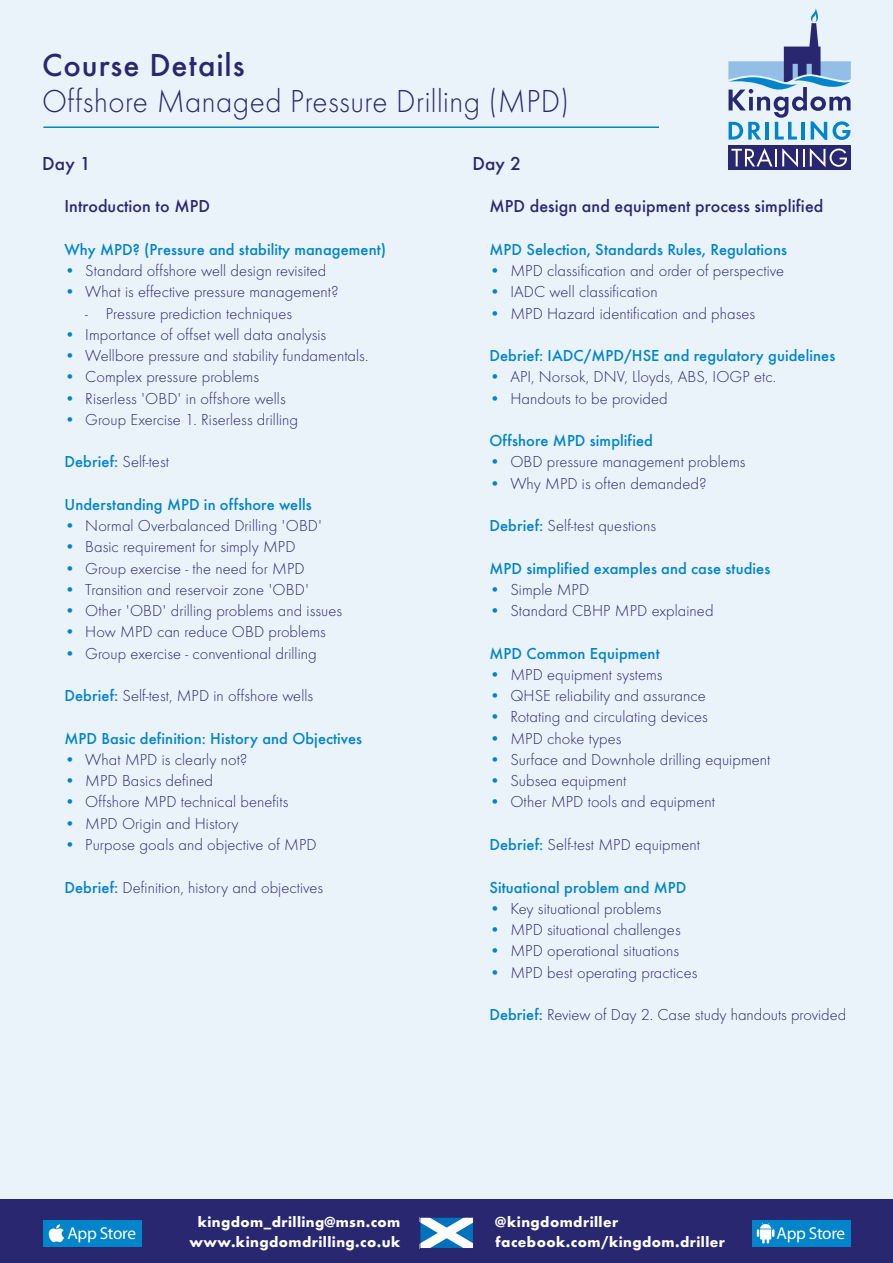
<style>
.page{position:relative;width:893px;height:1263px;background:#eaf2fa}
.page>*{position:absolute;margin:0;border:0;box-sizing:border-box;transform-origin:0 0}
.t1{font:300 33px "Futura T";letter-spacing:.015em;color:#2a2771;scale:.95 1}
.t2{font:500 33px "Futura T";letter-spacing:.025em;color:#2a2771}
.t3{font:500 19.5px "Futura T";letter-spacing:.01em;color:#2a2771}
.t4{font:500 18px "Futura T";letter-spacing:.005em;color:#2a2771}
.t5{font:17.25px "Myriad";letter-spacing:-.025em;color:#fff}
.t6{font:300 16.5px "Futura T";letter-spacing:.005em;color:#2a2771}
.t7{font:500 16.5px "Futura T";letter-spacing:.005em;color:#0084ca}
.t8{font:700 15px/19.5px "Futura T";letter-spacing:.03em;color:#fff}
.s1{color:#0084ca}
.s2{font-weight:500;color:#0084ca}
</style>
<div class="page">
<div style="left:0;top:1199px;width:893px;height:64px;background:#2a2771"></div>
<svg style="left:422px;top:1219px;width:50px;height:28px"></svg>
<div style="left:420px;top:1217px;width:54px;height:32px;border:1px solid #2a2771"></div>
<div style="left:752px;top:1220px;width:99px;height:26px;background:#0084ca"></div>
<svg style="left:757px;top:1223px;width:17px;height:20px"></svg>
<div style="left:43px;top:1220px;width:99px;height:27px;background:#0084ca"></div>
<svg style="left:49px;top:1224px;width:15px;height:18px"></svg>
<div style="left:728px;top:145px;width:123px;height:25px;background:#2a2771"></div>
<svg style="left:731px;top:148px;width:116px;height:19px"></svg>
<svg style="left:728px;top:8px;width:123px;height:132px"></svg>
<hr style="left:43px;top:126px;width:616px;height:2px;background:#0084ca">
<h1 class="t2" style="left:42px;top:45px;width:204px">Course Details</h1>
<h1 class="t1" style="left:42px;top:81px;width:556px">Offshore Managed Pressure Drilling (MPD)</h1>
<p class="t3" style="left:42px;top:152px;width:50px">Day 1</p>
<p class="t3" style="left:472px;top:152px;width:50px">Day 2</p>
<p class="t4" style="left:64px;top:196px;width:147px">Introduction to MPD</p>
<p class="t7" style="left:64px;top:240px;width:323px">Why MPD? (Pressure and stability management)</p>
<p class="t6" style="left:64px;top:261px;width:263px"><span class="s1">•</span> Standard offshore well design revisited</p>
<p class="t6" style="left:64px;top:282px;width:276px"><span class="s1">•</span> What is effective pressure management?</p>
<p class="t6" style="left:85px;top:303px;width:208px">- Pressure prediction techniques</p>
<p class="t6" style="left:64px;top:325px;width:263px"><span class="s1">•</span> Importance of offset well data analysis</p>
<p class="t6" style="left:64px;top:346px;width:305px"><span class="s1">•</span> Wellbore pressure and stability fundamentals.</p>
<p class="t6" style="left:64px;top:367px;width:196px"><span class="s1">•</span> Complex pressure problems</p>
<p class="t6" style="left:64px;top:388px;width:223px"><span class="s1">•</span> Riserless 'OBD' in offshore wells</p>
<p class="t6" style="left:64px;top:410px;width:235px"><span class="s1">•</span> Group Exercise 1. Riserless drilling</p>
<p class="t6" style="left:64px;top:452px;width:106px"><span class="s2">Debrief:</span> Self-test</p>
<p class="t7" style="left:64px;top:495px;width:249px">Understanding MPD in offshore wells</p>
<p class="t6" style="left:64px;top:516px;width:259px"><span class="s1">•</span> Normal Overbalanced Drilling 'OBD'</p>
<p class="t6" style="left:64px;top:537px;width:233px"><span class="s1">•</span> Basic requirement for simply MPD</p>
<p class="t6" style="left:64px;top:558px;width:242px"><span class="s1">•</span> Group exercise - the need for MPD</p>
<p class="t6" style="left:64px;top:580px;width:246px"><span class="s1">•</span> Transition and reservoir zone 'OBD'</p>
<p class="t6" style="left:64px;top:601px;width:279px"><span class="s1">•</span> Other 'OBD' drilling problems and issues</p>
<p class="t6" style="left:64px;top:622px;width:263px"><span class="s1">•</span> How MPD can reduce OBD problems</p>
<p class="t6" style="left:64px;top:643px;width:254px"><span class="s1">•</span> Group exercise - conventional drilling</p>
<p class="t6" style="left:64px;top:686px;width:250px"><span class="s2">Debrief:</span> Self-test, MPD in offshore wells</p>
<p class="t7" style="left:64px;top:728px;width:299px">MPD Basic definition: History and Objectives</p>
<p class="t6" style="left:64px;top:750px;width:185px"><span class="s1">•</span> What MPD is clearly not?</p>
<p class="t6" style="left:64px;top:771px;width:150px"><span class="s1">•</span> MPD Basics defined</p>
<p class="t6" style="left:64px;top:792px;width:225px"><span class="s1">•</span> Offshore MPD technical benefits</p>
<p class="t6" style="left:64px;top:814px;width:176px"><span class="s1">•</span> MPD Origin and History</p>
<p class="t6" style="left:64px;top:835px;width:254px"><span class="s1">•</span> Purpose goals and objective of MPD</p>
<p class="t6" style="left:64px;top:877px;width:260px"><span class="s2">Debrief:</span> Definition, history and objectives</p>
<p class="t4" style="left:489px;top:196px;width:335px">MPD design and equipment process simplified</p>
<p class="t7" style="left:489px;top:240px;width:299px">MPD Selection, Standards Rules, Regulations</p>
<p class="t6" style="left:489px;top:261px;width:296px"><span class="s1">•</span> MPD classification and order of perspective</p>
<p class="t6" style="left:489px;top:282px;width:170px"><span class="s1">•</span> IADC well classification</p>
<p class="t6" style="left:489px;top:303px;width:267px"><span class="s1">•</span> MPD Hazard identification and phases</p>
<p class="t7" style="left:489px;top:346px;width:347px">Debrief: IADC/MPD/HSE and regulatory guidelines</p>
<p class="t6" style="left:489px;top:367px;width:288px"><span class="s1">•</span> API, Norsok, DNV, Lloyds, ABS, IOGP etc.</p>
<p class="t6" style="left:489px;top:388px;width:180px"><span class="s1">•</span> Handouts to be provided</p>
<p class="t7" style="left:489px;top:431px;width:165px">Offshore MPD simplified</p>
<p class="t6" style="left:489px;top:452px;width:257px"><span class="s1">•</span> OBD pressure management problems</p>
<p class="t6" style="left:489px;top:473px;width:219px"><span class="s1">•</span> Why MPD is often demanded?</p>
<p class="t6" style="left:489px;top:516px;width:168px"><span class="s2">Debrief:</span> Self-test questions</p>
<p class="t7" style="left:489px;top:558px;width:282px">MPD simplified examples and case studies</p>
<p class="t6" style="left:489px;top:580px;width:101px"><span class="s1">•</span> Simple MPD</p>
<p class="t6" style="left:489px;top:601px;width:226px"><span class="s1">•</span> Standard CBHP MPD explained</p>
<p class="t7" style="left:489px;top:643px;width:172px">MPD Common Equipment</p>
<p class="t6" style="left:489px;top:665px;width:175px"><span class="s1">•</span> MPD equipment systems</p>
<p class="t6" style="left:489px;top:686px;width:218px"><span class="s1">•</span> QHSE reliability and assurance</p>
<p class="t6" style="left:489px;top:707px;width:220px"><span class="s1">•</span> Rotating and circulating devices</p>
<p class="t6" style="left:489px;top:729px;width:134px"><span class="s1">•</span> MPD choke types</p>
<p class="t6" style="left:489px;top:750px;width:282px"><span class="s1">•</span> Surface and Downhole drilling equipment</p>
<p class="t6" style="left:489px;top:771px;width:138px"><span class="s1">•</span> Subsea equipment</p>
<p class="t6" style="left:489px;top:792px;width:227px"><span class="s1">•</span> Other MPD tools and equipment</p>
<p class="t6" style="left:489px;top:835px;width:212px"><span class="s2">Debrief:</span> Self-test MPD equipment</p>
<p class="t7" style="left:489px;top:877px;width:198px">Situational problem and MPD</p>
<p class="t6" style="left:489px;top:899px;width:173px"><span class="s1">•</span> Key situational problems</p>
<p class="t6" style="left:489px;top:920px;width:193px"><span class="s1">•</span> MPD situational challenges</p>
<p class="t6" style="left:489px;top:941px;width:191px"><span class="s1">•</span> MPD operational situations</p>
<p class="t6" style="left:489px;top:962px;width:209px"><span class="s1">•</span> MPD best operating practices</p>
<p class="t6" style="left:489px;top:1005px;width:358px"><span class="s2">Debrief:</span> Review of Day 2. Case study handouts provided</p>
<p class="t8" style="left:190px;top:1212px;width:212px;text-align:center">kingdom_drilling@msn.com www.kingdomdrilling.co.uk</p>
<p class="t8" style="left:495px;top:1212px;width:231px">@kingdomdriller facebook.com/kingdom.driller</p>
<p class="t5" style="left:67px;top:1224px;width:70px">App Store</p>
<p class="t5" style="left:777px;top:1224px;width:70px">App Store</p>
</div>
